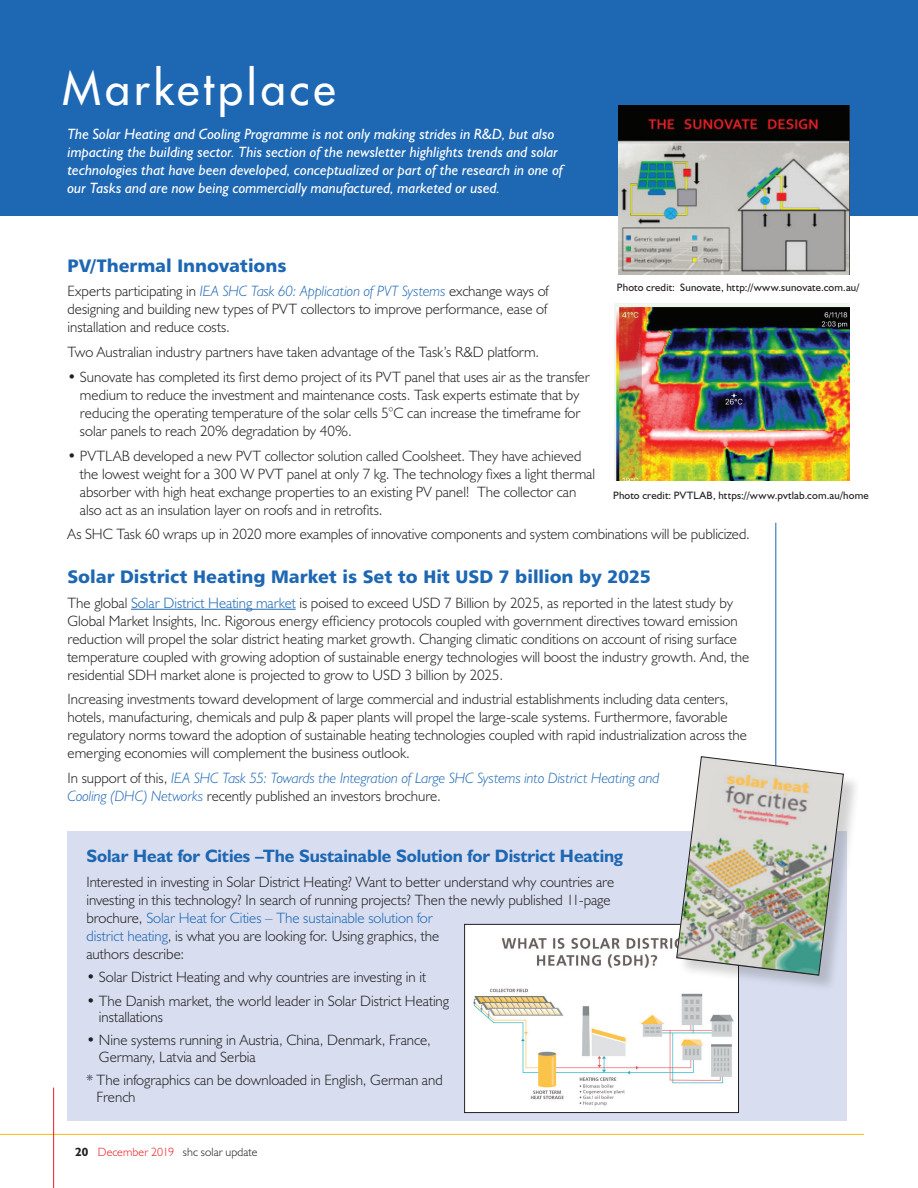
<style>
.page{position:relative;width:918px;height:1188px;background:#fff}
.page>*{position:absolute;margin:0;border:0;box-sizing:border-box;transform-origin:0 0}
.t1{font:45px "Futura";letter-spacing:.085em;color:#fff}
.t2{font:18px "Humanist 777 BT Black B";color:#1e67b3}
.t3{font:700 18px "Humanist 521 BT";letter-spacing:-.005em;color:#1e67b3}
.t4{font:300 15px/18px "Humanist 521 BT";color:#231f20}
.t5{font:italic 15px/18px "Humanist 521 BT";color:#fff}
.t6{font:italic 300 15px/18px "Humanist 521 BT";letter-spacing:-.005em;color:#1e67b3}
.t7{font:300 12px "Humanist 521 BT";letter-spacing:.005em;color:#231f20}
.t8{font:10.8px "Humanist 521 BT";letter-spacing:.015em;color:#231f20}
.s1{font-style:italic;color:#1e67b3}
.s2{color:#1e67b3}
.s3{font-style:normal;color:#231f20}
.s4{font-weight:700}
.s5{color:#ee1d23}
</style>
<div class="page">
<hr style="left:0;top:1134px;width:864px;height:1px;background:#fcb615">
<hr style="left:53px;top:1088px;width:1px;height:100px;background:#ee1d23">
<div style="left:0;top:0;width:918px;height:216px;background:#1e67b3"></div>
<hr style="left:775px;top:523px;width:1px;height:378px;background:#1e67b3">
<div style="left:67px;top:831px;width:780px;height:290px;background:#d8def0"></div>
<hr style="left:131px;top:609px;width:165px;height:1px;background:#1e67b3">
<img style="left:618px;top:106px;width:232px;height:168px">
<img style="left:615px;top:304px;width:235px;height:177px">
<img style="left:466px;top:926px;width:271px;height:185px">
<div style="left:464px;top:924px;width:275px;height:189px;border:1px solid #231f20"></div>
<div style="left:678px;top:758px;width:183px;height:235px;background:#231f20;opacity:.2"></div>
<img style="left:676px;top:756px;width:168px;height:220px">
<h1 class="t1" style="left:63px;top:59px;width:274px">Marketplace</h1>
<p class="t5" style="left:68px;top:125px;width:497px">The Solar Heating and Cooling Programme is not only making strides in R&amp;D, but also impacting the building sector. This section of the newsletter highlights trends and solar technologies that have been developed, conceptualized or part of the research in one of our Tasks and are now being commercially manufactured, marketed or used.</p>
<p class="t2" style="left:68px;top:254px;width:221px">PV/Thermal Innovations</p>
<p class="t4" style="left:68px;top:282px;width:483px;text-align:justify">Experts participating in <span class="s1">IEA SHC Task 60: Application of PVT Systems</span> exchange ways of designing and building new types of PVT collectors to improve performance, ease of installation and reduce costs.</p>
<p class="t4" style="left:68px;top:343px;width:473px">Two Australian industry partners have taken advantage of the Task’s R&amp;D platform.</p>
<p class="t4" style="left:80px;top:367px;width:511px;text-indent:-12px">• Sunovate has completed its first demo project of its PVT panel that uses air as the transfer medium to reduce the investment and maintenance costs. Task experts estimate that by reducing the operating temperature of the solar cells 5°C can increase the timeframe for solar panels to reach 20% degradation by 40%.</p>
<p class="t4" style="left:80px;top:446px;width:517px;text-indent:-12px">• PVTLAB developed a new PVT collector solution called Coolsheet. They have achieved the lowest weight for a 300 W PVT panel at only 7 kg. The technology fixes a light thermal absorber with high heat exchange properties to an existing PV panel! The collector can also act as an insulation layer on roofs and in retrofits.</p>
<p class="t4" style="left:68px;top:525px;width:684px">As SHC Task 60 wraps up in 2020 more examples of innovative components and system combinations will be publicized.</p>
<p class="t2" style="left:68px;top:565px;width:585px">Solar District Heating Market is Set to Hit USD 7 billion by 2025</p>
<p class="t4" style="left:68px;top:593px;width:683px">The global <span class="s2">Solar District Heating market</span> is poised to exceed USD 7 Billion by 2025, as reported in the latest study by Global Market Insights, Inc. Rigorous energy efficiency protocols coupled with government directives toward emission reduction will propel the solar district heating market growth. Changing climatic conditions on account of rising surface temperature coupled with growing adoption of sustainable energy technologies will boost the industry growth. And, the residential SDH market alone is projected to grow to USD 3 billion by 2025.</p>
<p class="t4" style="left:68px;top:690px;width:681px">Increasing investments toward development of large commercial and industrial establishments including data centers, hotels, manufacturing, chemicals and pulp &amp; paper plants will propel the large-scale systems. Furthermore, favorable regulatory norms toward the adoption of sustainable heating technologies coupled with rapid industrialization across the emerging economies will complement the business outlook.</p>
<p class="t6" style="left:68px;top:769px;width:594px"><span class="s3">In support of this,</span> IEA SHC Task 55: Towards the Integration of Large SHC Systems into District Heating and<br>Cooling (DHC) Networks <span class="s3">recently published an investors brochure.</span></p>
<p class="t8" style="left:617px;top:281px;width:244px">Photo credit: Sunovate, http://www.sunovate.com.au/</p>
<p class="t8" style="left:613px;top:488px;width:257px">Photo credit: PVTLAB, https://www.pvtlab.com.au/home</p>
<p class="t3" style="left:86px;top:845px;width:538px">Solar Heat for Cities –The Sustainable Solution for District Heating</p>
<p class="t4" style="left:86px;top:873px;width:529px">Interested in investing in Solar District Heating? Want to better understand why countries are investing in this technology? In search of running projects? Then the newly published 11-page brochure, <span class="s2">Solar Heat for Cities – The sustainable solution for<br>district heating</span>, is what you are looking for. Using graphics, the<br>authors describe:</p>
<p class="t4" style="left:86px;top:968px;width:341px">• Solar District Heating and why countries are investing in it</p>
<p class="t4" style="left:99px;top:992px;width:352px;line-height:16.5px;text-indent:-12px">• The Danish market, the world leader in Solar District Heating installations</p>
<p class="t4" style="left:99px;top:1032px;width:333px;line-height:16.5px;text-indent:-12px">• Nine systems running in Austria, China, Denmark, France,<br>Germany, Latvia and Serbia</p>
<p class="t4" style="left:97px;top:1071px;width:348px;line-height:16.5px;text-indent:-10px">* The infographics can be downloaded in English, German and<br>French</p>
<p class="t7" style="left:75px;top:1144px;width:184px"><span class="s4">20</span> <span class="s5">December 2019</span> shc solar update</p>
</div>
